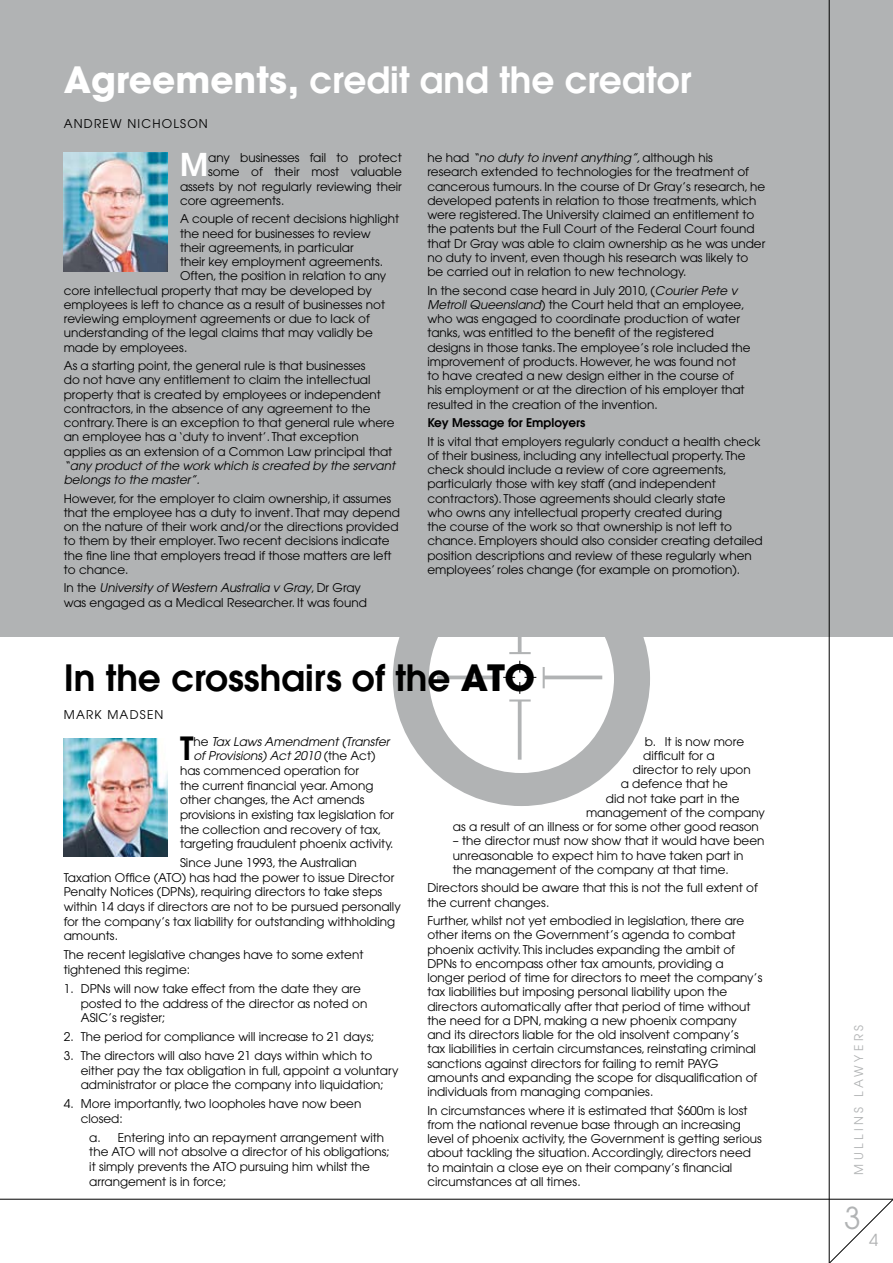
<style>
.page{position:relative;width:893px;height:1263px;background:#fff}
.page>*{position:absolute;margin:0;border:0;box-sizing:border-box;transform-origin:0 0}
.t1{font:600 36px "Avant Garde";color:#fff}
.t2{font:600 36px "Avant Garde";color:#000}
.t3{font:600 31.8px "Avant Garde";color:#000}
.t4{font:600 31.2px "Avant Garde";color:#fff}
.t5{font:30px "Avant Garde";color:#b1b3b4}
.t6{font:16.5px "Avant Garde";color:#b1b3b4}
.t7{font:12px/14.2px "Avant Garde";color:#000}
.t8{font:italic 12px/14.2px "Avant Garde";color:#000}
.t9{font:600 12px "Avant Garde";color:#000}
.t10{font:12px "Avant Garde";letter-spacing:.28em;color:#b1b3b4}
.s1{font-weight:700}
.s2{font-style:italic}
.s3{font-style:normal}
</style>
<div class="page">
<svg style="left:393px;top:637px;width:257px;height:169px"></svg>
<svg style="left:518px;top:637px;width:4px;height:15px"></svg>
<svg style="left:518px;top:701px;width:4px;height:59px"></svg>
<svg style="left:545px;top:675px;width:57px;height:4px"></svg>
<svg style="left:437px;top:675px;width:58px;height:4px"></svg>
<hr style="left:495px;top:667px;width:2px;height:21px;background:#b1b3b4">
<hr style="left:543px;top:667px;width:2px;height:21px;background:#b1b3b4">
<hr style="left:509px;top:699px;width:22px;height:2px;background:#b1b3b4">
<hr style="left:509px;top:652px;width:22px;height:2px;background:#b1b3b4">
<div style="left:0;top:0;width:893px;height:637px;background:#b1b3b4"></div>
<svg style="left:816px;top:1186px;width:77px;height:77px"></svg>
<hr style="left:0;top:1199px;width:893px;height:1px;background:#000">
<hr style="left:829px;top:0;width:1px;height:1263px;background:#000">
<img style="left:64px;top:738px;width:103px;height:118px">
<img style="left:64px;top:153px;width:103px;height:118px">
<svg style="left:503px;top:661px;width:33px;height:33px"></svg>
<h1 class="t1" style="left:64px;top:56px;width:629px"><span class="s1">Agreements,</span> credit and the creator</h1>
<p class="t7" style="left:64px;top:117px;width:11px">andrew</p>
<p class="t7" style="left:127px;top:117px;width:9px">nich</p>
<p class="t7" style="left:162px;top:117px;width:46px">olson</p>
<h3 class="t4" style="left:180px;top:145px;width:30px">M</h3>
<p class="t7" style="left:208px;top:151px;width:195px">any businesses fail to protect</p>
<p class="t7" style="left:208px;top:165px;width:195px">some of their most valuable</p>
<p class="t7" style="left:180px;top:179px;width:223px">assets by not regularly reviewing their</p>
<p class="t7" style="left:180px;top:193px;width:106px">core agreements.</p>
<p class="t7" style="left:180px;top:212px;width:221px">A couple of recent decisions highlight</p>
<p class="t7" style="left:180px;top:226px;width:192px">the need for businesses to review</p>
<p class="t7" style="left:180px;top:240px;width:175px">their agreements, in particular</p>
<p class="t7" style="left:180px;top:255px;width:205px">their key employment agreements.</p>
<p class="t7" style="left:180px;top:269px;width:208px">Often, the position in relation to any</p>
<p class="t7" style="left:64px;top:283px;width:310px">core intellectual property that may be developed by</p>
<p class="t7" style="left:64px;top:297px;width:323px">employees is left to chance as a result of businesses not</p>
<p class="t7" style="left:64px;top:312px;width:307px">reviewing employment agreements or due to lack of</p>
<p class="t7" style="left:64px;top:326px;width:311px">understanding of the legal claims that may validly be</p>
<p class="t7" style="left:64px;top:340px;width:125px">made by employees.</p>
<p class="t7" style="left:64px;top:359px;width:332px">As a starting point, the general rule is that businesses<br>do not have any entitlement to claim the intellectual property that is created by employees or independent contractors, in the absence of any agreement to the contrary. There is an exception to that general rule where an employee has a ‘duty to invent’. That exception applies as an extension of a Common Law principal that</p>
<p class="t8" style="left:64px;top:458px;width:333px">“any product of the work which is created by the servant belongs to the master”.</p>
<p class="t7" style="left:64px;top:491px;width:338px">However, for the employer to claim ownership, it assumes that the employee has a duty to invent. That may depend on the nature of their work and/or the directions provided to them by their employer. Two recent decisions indicate the fine line that employers tread if those matters are left to chance.</p>
<p class="t7" style="left:64px;top:581px;width:305px">In the <span class="s2">University of Western Australia v Gray</span>, Dr Gray was engaged as a Medical Researcher. It was found</p>
<p class="t7" style="left:427px;top:151px;width:339px">he had <span class="s2">“no duty to invent anything”,</span> although his research extended to technologies for the treatment of cancerous tumours. In the course of Dr Gray’s research, he developed patents in relation to those treatments, which were registered. The University claimed an entitlement to the patents but the Full Court of the Federal Court found that Dr Gray was able to claim ownership as he was under no duty to invent, even though his research was likely to be carried out in relation to new technology.</p>
<p class="t7" style="left:427px;top:283px;width:325px">In the second case heard in July 2010, (<span class="s2">Courier Pete v Metroll Queensland</span>) the Court held that an employee, who was engaged to coordinate production of water tanks, was entitled to the benefit of the registered designs in those tanks. The employee’s role included the improvement of products. However, he was found not to have created a new design either in the course of his employment or at the direction of his employer that resulted in the creation of the invention.</p>
<p class="t9" style="left:427px;top:415px;width:160px">Key Message for Employers</p>
<p class="t7" style="left:427px;top:434px;width:337px">It is vital that employers regularly conduct a health check of their business, including any intellectual property. The check should include a review of core agreements, particularly those with key staff (and independent contractors). Those agreements should clearly state<br>who owns any intellectual property created during<br>the course of the work so that ownership is not left to chance. Employers should also consider creating detailed position descriptions and review of these regularly when employees’ roles change (for example on promotion).</p>
<h1 class="t2" style="left:64px;top:654px;width:473px">In the crosshairs of the <span class="s1">ATO</span></h1>
<p class="t7" style="left:64px;top:707px;width:11px">mar</p>
<p class="t7" style="left:95px;top:707px;width:23px">k madsen</p>
<h2 class="t3" style="left:180px;top:728px;width:15px">T</h2>
<p class="t8" style="left:193px;top:734px;width:198px"><span class="s3">he</span> Tax Laws Amendment (Transfer</p>
<p class="t8" style="left:193px;top:749px;width:184px">of Provisions) Act 2010 <span class="s3">(the Act)</span></p>
<p class="t7" style="left:180px;top:763px;width:181px">has commenced operation for</p>
<p class="t7" style="left:180px;top:778px;width:195px">the current financial year. Among</p>
<p class="t7" style="left:180px;top:793px;width:186px">other changes, the Act amends</p>
<p class="t7" style="left:180px;top:807px;width:216px">provisions in existing tax legislation for</p>
<p class="t7" style="left:180px;top:822px;width:203px">the collection and recovery of tax,</p>
<p class="t7" style="left:180px;top:837px;width:215px">targeting fraudulent phoenix activity.</p>
<p class="t7" style="left:64px;top:855px;width:338px;line-height:14.7px;text-indent:116px">Since June 1993, the Australian Taxation Office (ATO) has had the power to issue Director Penalty Notices (DPNs), requiring directors to take steps within 14 days if directors are not to be pursued personally for the company’s tax liability for outstanding withholding amounts.</p>
<p class="t7" style="left:64px;top:947px;width:301px;line-height:14.7px">The recent legislative changes have to some extent tightened this regime:</p>
<p class="t7" style="left:81px;top:981px;width:288px;line-height:14.7px;text-indent:-17px">1. DPNs will now take effect from the date they are posted to the address of the director as noted on<br>ASIC’s register;</p>
<p class="t7" style="left:64px;top:1029px;width:312px">2. The period for compliance will increase to 21 days;</p>
<p class="t7" style="left:81px;top:1048px;width:319px;line-height:14.7px;text-indent:-17px">3. The directors will also have 21 days within which to either pay the tax obligation in full, appoint a voluntary administrator or place the company into liquidation;</p>
<p class="t7" style="left:81px;top:1096px;width:282px;line-height:14.7px;text-indent:-17px">4. More importantly, two loopholes have now been closed:</p>
<p class="t7" style="left:89px;top:1130px;width:302px;line-height:14.7px">a. Entering into an repayment arrangement with the ATO will not absolve a director of his obligations; it simply prevents the ATO pursuing him whilst the arrangement is in force;</p>
<p class="t7" style="left:645px;top:734px;width:101px">b. It is now more</p>
<p class="t7" style="left:643px;top:748px;width:73px">difficult for a</p>
<p class="t7" style="left:633px;top:763px;width:120px">director to rely upon</p>
<p class="t7" style="left:621px;top:777px;width:109px">a defence that he</p>
<p class="t7" style="left:606px;top:791px;width:135px">did not take part in the</p>
<p class="t7" style="left:586px;top:805px;width:180px">management of the company</p>
<p class="t7" style="left:453px;top:820px;width:308px">as a result of an illness or for some other good reason</p>
<p class="t7" style="left:453px;top:834px;width:313px">– the director must now show that it would have been unreasonable to expect him to have taken part in the management of the company at that time.</p>
<p class="t7" style="left:427px;top:881px;width:332px">Directors should be aware that this is not the full extent of the current changes.</p>
<p class="t7" style="left:427px;top:914px;width:336px">Further, whilst not yet embodied in legislation, there are other items on the Government’s agenda to combat phoenix activity. This includes expanding the ambit of DPNs to encompass other tax amounts, providing a longer period of time for directors to meet the company’s tax liabilities but imposing personal liability upon the directors automatically after that period of time without the need for a DPN, making a new phoenix company and its directors liable for the old insolvent company’s<br>tax liabilities in certain circumstances, reinstating criminal sanctions against directors for failing to remit PAYG amounts and expanding the scope for disqualification of individuals from managing companies.</p>
<p class="t7" style="left:427px;top:1103px;width:336px">In circumstances where it is estimated that $600m is lost from the national revenue base through an increasing level of phoenix activity, the Government is getting serious about tackling the situation. Accordingly, directors need to maintain a close eye on their company’s financial circumstances at all times.</p>
<p class="t10" style="left:851px;top:1175px;width:151px;rotate:-90deg">MULLINS LAWYERS</p>
<h3 class="t5" style="left:844px;top:1200px;width:18px">3</h3>
<h3 class="t6" style="left:869px;top:1230px;width:11px">4</h3>
</div>
